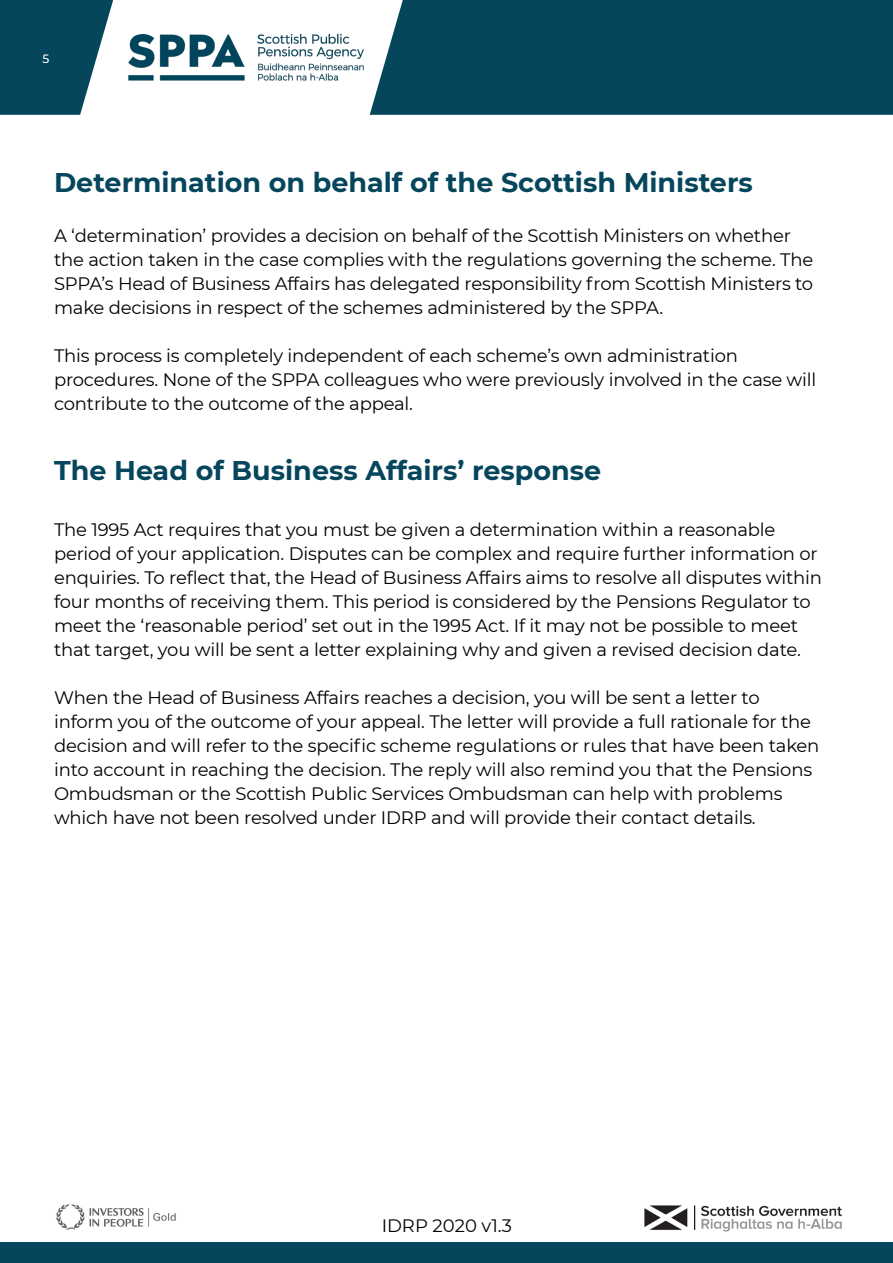
<style>
.page{position:relative;width:893px;height:1263px;background:#fff}
.page>*{position:absolute;margin:0;border:0;box-sizing:border-box;transform-origin:0 0}
.Heading_Style{font:700 27px "Montserrat";color:#06465d}
.Intro_Paragraph_Styl{font:18px/24px "Montserrat";letter-spacing:-.01em;color:#000001}
.t1{font:500 12px "Montserrat";color:#fff}
</style>
<div class="page">
<div style="left:370px;top:0;width:523px;height:115px;background:#06465d"></div>
<svg style="left:0;top:0;width:113px;height:115px;background:#2a6174"></svg>
<div style="left:0;top:1242px;width:893px;height:21px;background:#06465d"></div>
<img style="left:56px;top:1204px;width:120px;height:26px">
<img style="left:644px;top:1205px;width:197px;height:27px">
<img style="left:128px;top:33px;width:236px;height:48px">
<p class="t1" style="left:43px;top:50px;width:8px">5</p>
<p class="Heading_Style" style="left:54px;top:163px;width:700px">Determination on behalf of the Scottish Ministers</p>
<p class="Intro_Paragraph_Styl" style="left:54px;top:223px;width:761px">A ‘determination’ provides a decision on behalf of the Scottish Ministers on whether the action taken in the case complies with the regulations governing the scheme. The SPPA’s Head of Business Affairs has delegated responsibility from Scottish Ministers to make decisions in respect of the schemes administered by the SPPA.</p>
<p class="Intro_Paragraph_Styl" style="left:54px;top:343px;width:764px">This process is completely independent of each scheme’s own administration procedures. None of the SPPA colleagues who were previously involved in the case will contribute to the outcome of the appeal.</p>
<p class="Heading_Style" style="left:54px;top:451px;width:549px">The Head of Business Affairs’ response</p>
<p class="Intro_Paragraph_Styl" style="left:54px;top:517px;width:770px">The 1995 Act requires that you must be given a determination within a reasonable period of your application. Disputes can be complex and require further information or enquiries. To reflect that, the Head of Business Affairs aims to resolve all disputes within four months of receiving them. This period is considered by the Pensions Regulator to meet the ‘reasonable period’ set out in the 1995 Act. If it may not be possible to meet that target, you will be sent a letter explaining why and given a revised decision date.</p>
<p class="Intro_Paragraph_Styl" style="left:54px;top:685px;width:767px">When the Head of Business Affairs reaches a decision, you will be sent a letter to inform you of the outcome of your appeal. The letter will provide a full rationale for the decision and will refer to the specific scheme regulations or rules that have been taken into account in reaching the decision. The reply will also remind you that the Pensions Ombudsman or the Scottish Public Services Ombudsman can help with problems which have not been resolved under IDRP and will provide their contact details.</p>
<p class="Intro_Paragraph_Styl" style="left:382px;top:1213px;width:132px">IDRP 2020 v1.3</p>
</div>
